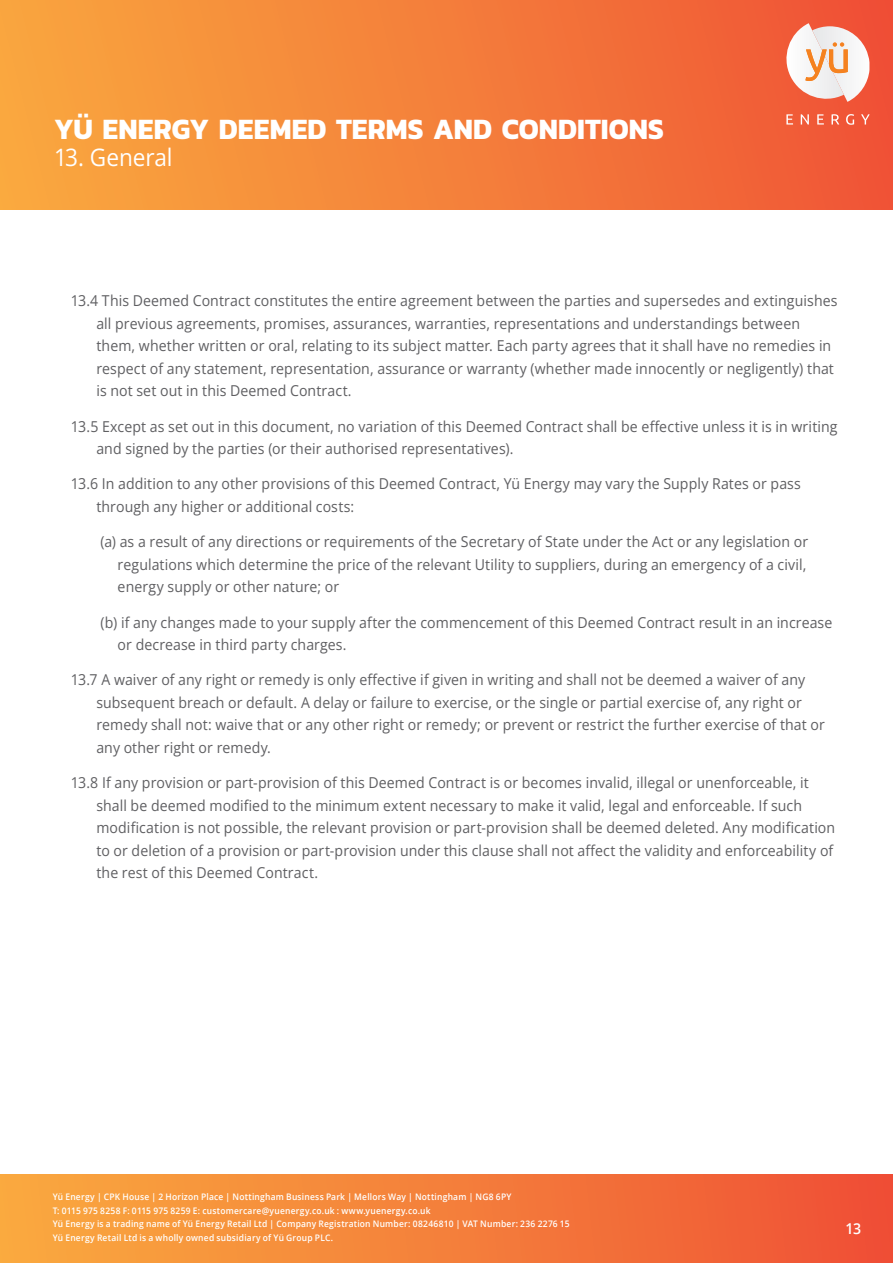
<style>
.page{position:relative;width:893px;height:1263px;background:#fff}
.page>*{position:absolute;margin:0;border:0;box-sizing:border-box;transform-origin:0 0}
.t1{font:700 30px "Kanit";color:#fff;scale:.94 1}
.t2{font:24px "Open Sans";letter-spacing:-.005em;color:#fff;scale:.94 1}
.t3{font:15px/22.5px "Open Sans";letter-spacing:.005em;color:#5f5f62;scale:.94 1}
.Paragraph_Style_1{font:600 15px "Open Sans";letter-spacing:-.02em;color:#fff;scale:.94 1}
.t4{font:600 9px "Open Sans";letter-spacing:.025em;color:#fff;scale:.94 1}
.s1{font-weight:700}
</style>
<div class="page">
<div style="left:0;top:0;width:893px;height:210px;background:linear-gradient(to right,#f9a93f,#ef5336)"></div>
<div style="left:0;top:1174px;width:893px;height:89px;background:linear-gradient(to right,#faab3f,#ef5036)"></div>
<svg style="left:781px;top:23px;width:88px;height:81px"></svg>
<svg style="left:786px;top:114px;width:7px;height:11px"></svg>
<svg style="left:801px;top:114px;width:8px;height:11px"></svg>
<svg style="left:817px;top:114px;width:7px;height:11px"></svg>
<svg style="left:831px;top:114px;width:8px;height:11px"></svg>
<svg style="left:846px;top:114px;width:8px;height:11px"></svg>
<svg style="left:861px;top:114px;width:9px;height:11px"></svg>
<p class="t1" style="left:54px;top:106px;width:650px">YÜ ENERGY DEEMED TERMS AND CONDITIONS</p>
<p class="t2" style="left:54px;top:141px;width:128px">13. General</p>
<p class="t3" style="left:96px;top:289px;width:790px;text-indent:-26px"><span class="s1">13.4</span> This Deemed Contract constitutes the entire agreement between the parties and supersedes and extinguishes all previous agreements, promises, assurances, warranties, representations and understandings between them, whether written or oral, relating to its subject matter. Each party agrees that it shall have no remedies in respect of any statement, representation, assurance or warranty (whether made innocently or negligently) that is not set out in this Deemed Contract.</p>
<p class="t3" style="left:96px;top:415px;width:790px;text-indent:-26px"><span class="s1">13.5</span> Except as set out in this document, no variation of this Deemed Contract shall be effective unless it is in writing and signed by the parties (or their authorised representatives).</p>
<p class="t3" style="left:96px;top:472px;width:751px;text-indent:-26px"><span class="s1">13.6</span> In addition to any other provisions of this Deemed Contract, Yü Energy may vary the Supply Rates or pass through any higher or additional costs:</p>
<p class="t3" style="left:118px;top:530px;width:736px;text-align:justify;text-indent:-17px">(a) as a result of any directions or requirements of the Secretary of State under the Act or any legislation or regulations which determine the price of the relevant Utility to suppliers, during an emergency of a civil, energy supply or other nature; or</p>
<p class="t3" style="left:118px;top:610px;width:762px;text-indent:-17px">(b) if any changes made to your supply after the commencement of this Deemed Contract result in an increase or decrease in third party charges.</p>
<p class="t3" style="left:96px;top:668px;width:776px;text-indent:-26px"><span class="s1">13.7</span> A waiver of any right or remedy is only effective if given in writing and shall not be deemed a waiver of any subsequent breach or default. A delay or failure to exercise, or the single or partial exercise of, any right or remedy shall not: waive that or any other right or remedy; or prevent or restrict the further exercise of that or any other right or remedy.</p>
<p class="t3" style="left:96px;top:771px;width:787px;text-indent:-26px"><span class="s1">13.8</span> If any provision or part-provision of this Deemed Contract is or becomes invalid, illegal or unenforceable, it shall be deemed modified to the minimum extent necessary to make it valid, legal and enforceable. If such modification is not possible, the relevant provision or part-provision shall be deemed deleted. Any modification to or deletion of a provision or part-provision under this clause shall not affect the validity and enforceability of the rest of this Deemed Contract.</p>
<p class="t4" style="left:53px;top:1191px;width:489px">Yü Energy | CPK House | 2 Horizon Place | Nottingham Business Park | Mellors Way | Nottingham | NG8 6PY</p>
<p class="t4" style="left:53px;top:1204px;width:404px">T: 0115 975 8258 F: 0115 975 8259 E: customercare@yuenergy.co.uk : www.yuenergy.co.uk</p>
<p class="t4" style="left:53px;top:1218px;width:551px">Yü Energy is a trading name of Yü Energy Retail Ltd | Company Registration Number: 08246810 | VAT Number: 236 2276 15</p>
<p class="t4" style="left:53px;top:1231px;width:300px">Yü Energy Retail Ltd is a wholly owned subsidiary of Yü Group PLC.</p>
<p class="Paragraph_Style_1" style="left:54px;top:1205px;width:44px">0214v</p>
<p class="Paragraph_Style_1" style="left:845px;top:1218px;width:18px">13</p>
</div>
